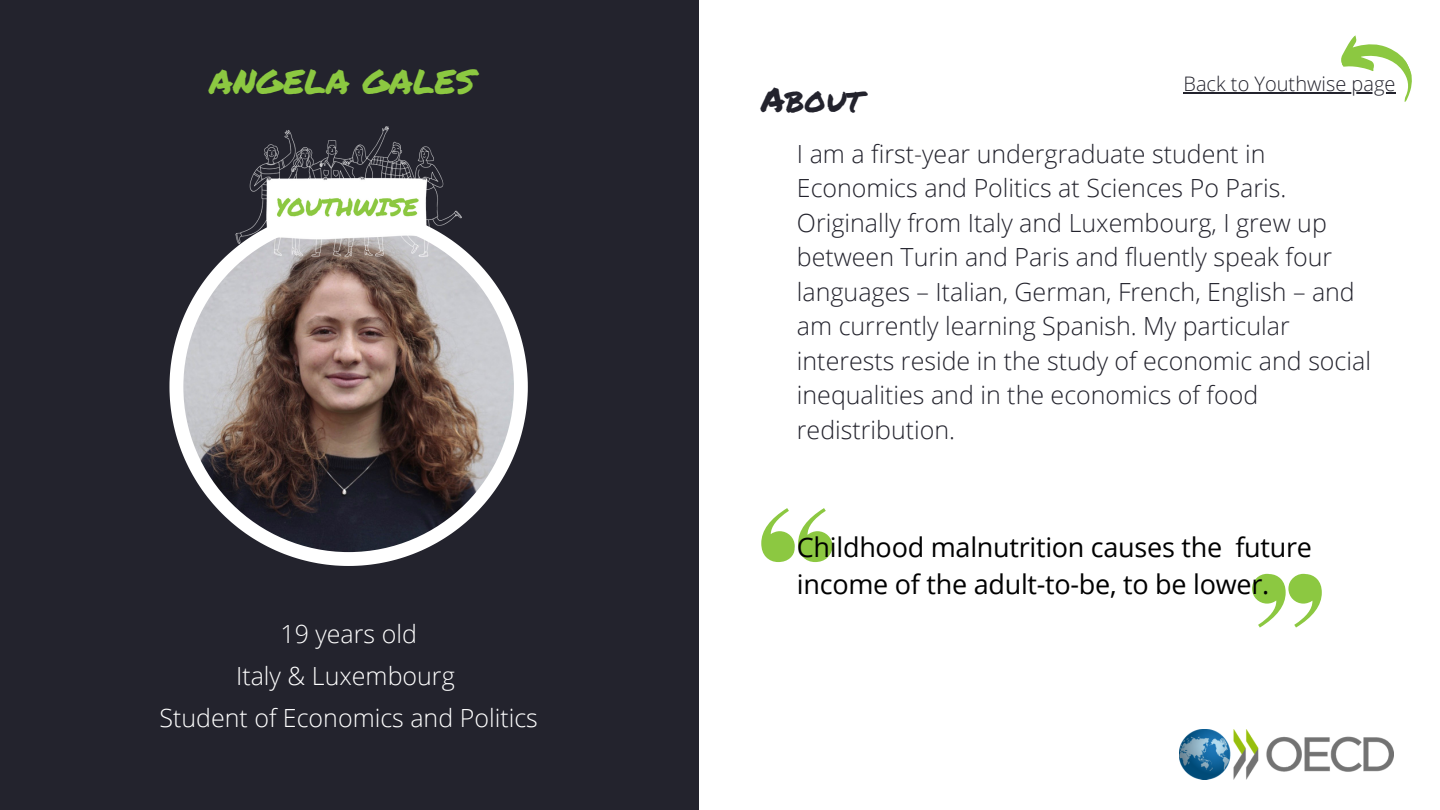
<style>
.page{position:relative;width:1440px;height:810px;background:#fff}
.page>*{position:absolute;margin:0;border:0;box-sizing:border-box;transform-origin:0 0}
.t1{font:34px "Permanent Marker";color:#8cc841}
.t2{font:34px "Permanent Marker";color:#23232d}
.t3{font:27px/37.5px "Open Sans";letter-spacing:-.01em;color:#000}
.t4{font:300 25px/34.5px "Open Sans";color:#23232d}
.t5{font:300 25px "Open Sans";color:#fff}
.t6{font:300 20px "Open Sans";color:#23232d}
</style>
<div class="page">
<div style="left:0;top:0;width:699px;height:810px;background:#23232d"></div>
<svg style="left:169px;top:256px;width:359px;height:310px"></svg>
<img style="left:183px;top:222px;width:331px;height:330px;border-radius:50%">
<svg style="left:761px;top:508px;width:72px;height:54px"></svg>
<svg style="left:1252px;top:574px;width:70px;height:54px"></svg>
<img style="left:1179px;top:729px;width:215px;height:51px">
<img style="left:226px;top:126px;width:245px;height:148px">
<svg style="left:1341px;top:35px;width:71px;height:67px"></svg>
<hr style="left:1183px;top:92px;width:213px;height:2px;background:#23232d">
<p class="t1" style="left:209px;top:56px;width:268px">ANGELA GALES</p>
<p class="t5" style="left:280px;top:616px;width:138px">19 years old</p>
<p class="t5" style="left:236px;top:658px;width:220px">Italy &amp; Luxembourg</p>
<p class="t5" style="left:159px;top:700px;width:380px">Student of Economics and Politics</p>
<p class="t2" style="left:761px;top:75px;width:102px">About</p>
<p class="t6" style="left:1183px;top:69px;width:214px">Back to Youthwise page</p>
<p class="t4" style="left:797px;top:136px;width:576px">I am a first-year undergraduate student in Economics and Politics at Sciences Po Paris.<br>Originally from Italy and Luxembourg, I grew up between Turin and Paris and fluently speak four languages – Italian, German, French, English – and am currently learning Spanish. My particular interests reside in the study of economic and social inequalities and in the economics of food redistribution.</p>
<p class="t3" style="left:797px;top:528px;width:517px">Childhood malnutrition causes the future income of the adult-to-be, to be lower.</p>
</div>
